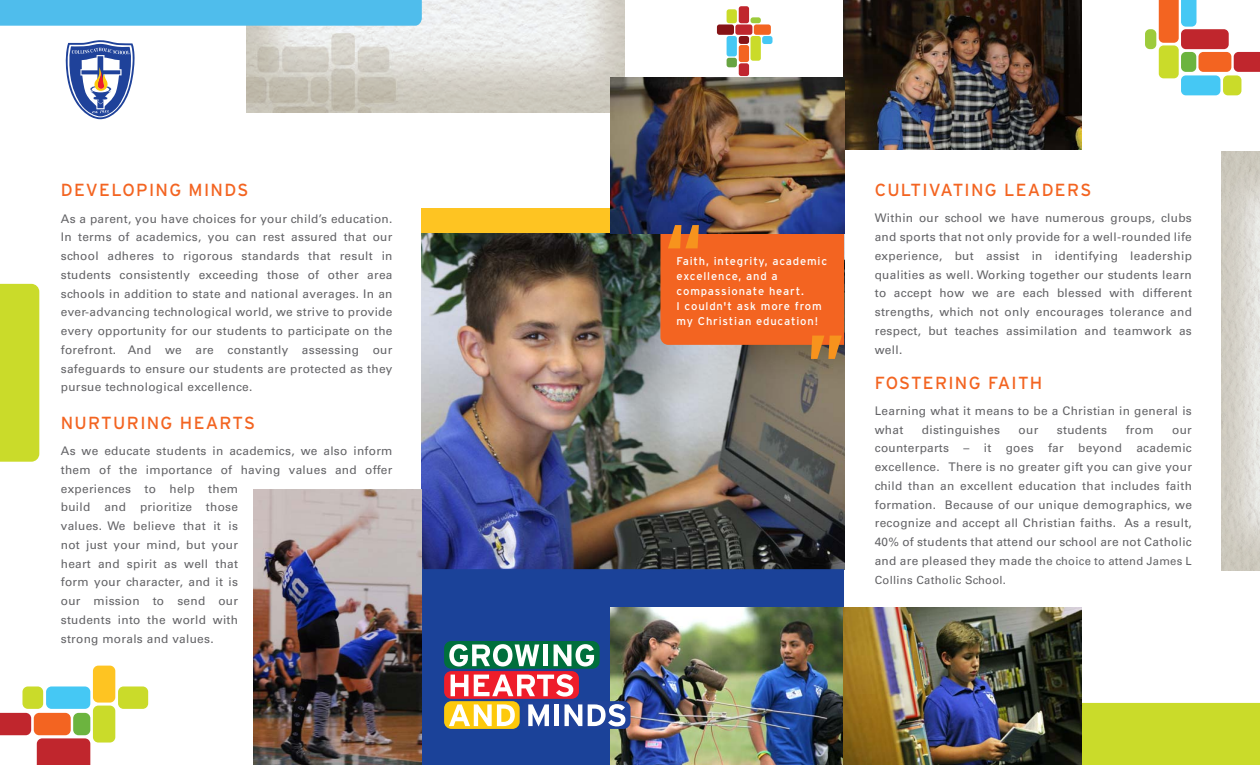
<style>
.page{position:relative;width:1260px;height:765px;background:#fff}
.page>*{position:absolute;margin:0;border:0;box-sizing:border-box;transform-origin:0 0}
.t1{font:17.5px "Interstate";letter-spacing:.075em;color:#f36421}
.t2{font:11.88px/18.8px "Univers";letter-spacing:.025em;color:#636366;text-align:justify}
.t3{font:11.25px/15px "Interstate";letter-spacing:.075em;color:#fff}
.t4{font:11.25px/18.8px "Univers";letter-spacing:.025em;color:#636366}
.s1{font-size:11.88px}
</style>
<div class="page">
<img style="left:422px;top:233px;width:422px;height:336px">
<svg style="left:422px;top:607px;width:838px;height:158px"></svg>
<div style="left:422px;top:569px;width:422px;height:193px;background:#1b4299"></div>
<img style="left:246px;top:0;width:379px;height:112px">
<div style="left:0;top:0;width:422px;height:26px;background:#4fbdec"></div>
<img style="left:1222px;top:151px;width:38px;height:419px">
<div style="left:422px;top:209px;width:256px;height:24px;background:#fec422"></div>
<div style="left:1223px;top:75px;width:18px;height:20px;background:#cadb2a;border-radius:5px"></div>
<div style="left:1181px;top:75px;width:39px;height:20px;background:#45c8f4;border-radius:5px"></div>
<div style="left:1181px;top:29px;width:48px;height:20px;background:#c0262d;border-radius:5px"></div>
<div style="left:1145px;top:29px;width:11px;height:20px;background:#9dcb3b;border-radius:5px"></div>
<div style="left:1181px;top:52px;width:15px;height:20px;background:#6cb43f;border-radius:5px"></div>
<svg style="left:1234px;top:52px;width:26px;height:20px"></svg>
<div style="left:1198px;top:52px;width:33px;height:20px;background:#f36421;border-radius:5px"></div>
<svg style="left:1159px;top:0;width:38px;height:43px"></svg>
<div style="left:1159px;top:45px;width:20px;height:33px;background:#cadb2a;border-radius:5px"></div>
<div style="left:22px;top:686px;width:21px;height:23px;background:#cadb2a;border-radius:5px"></div>
<div style="left:46px;top:686px;width:44px;height:23px;background:#45c8f4;border-radius:5px"></div>
<svg style="left:37px;top:738px;width:53px;height:27px"></svg>
<div style="left:118px;top:686px;width:30px;height:23px;background:#cadb2a;border-radius:5px"></div>
<div style="left:73px;top:713px;width:17px;height:22px;background:#6cb43f;border-radius:5px"></div>
<svg style="left:0;top:713px;width:31px;height:22px"></svg>
<div style="left:34px;top:713px;width:37px;height:22px;background:#f36421;border-radius:5px"></div>
<div style="left:93px;top:706px;width:22px;height:37px;background:#cadb2a;border-radius:5px"></div>
<div style="left:93px;top:666px;width:22px;height:37px;background:#fec422;border-radius:5px"></div>
<div style="left:0;top:284px;width:39px;height:178px;background:#cadb2a"></div>
<div style="left:1082px;top:703px;width:178px;height:62px;background:#cadb2a"></div>
<svg style="left:65px;top:40px;width:70px;height:79px"></svg>
<img style="left:253px;top:490px;width:169px;height:275px">
<div style="left:727px;top:58px;width:10px;height:9px;background:#68a442;border-radius:3px"></div>
<div style="left:727px;top:36px;width:10px;height:20px;background:#45c8f4;border-radius:3px"></div>
<div style="left:762px;top:36px;width:11px;height:8px;background:#45c8f4;border-radius:3px"></div>
<div style="left:751px;top:36px;width:10px;height:25px;background:#cadb2a;border-radius:3px"></div>
<div style="left:727px;top:9px;width:10px;height:14px;background:#cadb2a;border-radius:3px"></div>
<div style="left:751px;top:17px;width:10px;height:6px;background:#9dcb3b;border-radius:3px"></div>
<div style="left:739px;top:36px;width:10px;height:8px;background:#851316;border-radius:3px"></div>
<div style="left:739px;top:63px;width:10px;height:13px;background:#c0262d;border-radius:3px"></div>
<div style="left:739px;top:45px;width:10px;height:17px;background:#f36421;border-radius:3px"></div>
<div style="left:739px;top:6px;width:10px;height:17px;background:#c0262d;border-radius:3px"></div>
<div style="left:754px;top:24px;width:17px;height:11px;background:#f36421;border-radius:3px"></div>
<div style="left:735px;top:24px;width:17px;height:11px;background:#c0262d;border-radius:3px"></div>
<div style="left:717px;top:24px;width:17px;height:11px;background:#851316;border-radius:3px"></div>
<img style="left:610px;top:608px;width:472px;height:157px">
<div style="left:444px;top:641px;width:156px;height:28px;background:#006f3c;border-radius:7px"></div>
<svg style="left:449px;top:644px;width:90px;height:22px"></svg>
<hr style="left:544px;top:645px;width:4px;height:21px;background:#fff">
<svg style="left:554px;top:644px;width:40px;height:22px"></svg>
<div style="left:444px;top:671px;width:135px;height:28px;background:#ee1d2a;border-radius:7px"></div>
<svg style="left:451px;top:675px;width:17px;height:21px"></svg>
<svg style="left:474px;top:674px;width:99px;height:23px"></svg>
<div style="left:444px;top:701px;width:76px;height:28px;background:#fdc90b;border-radius:7px"></div>
<div style="left:522px;top:701px;width:109px;height:28px;background:#1f429a;border-radius:7px"></div>
<svg style="left:449px;top:704px;width:66px;height:22px"></svg>
<svg style="left:528px;top:704px;width:21px;height:23px"></svg>
<hr style="left:555px;top:704px;width:4px;height:22px;background:#fff">
<svg style="left:565px;top:704px;width:17px;height:22px"></svg>
<svg style="left:588px;top:704px;width:37px;height:22px"></svg>
<img style="left:844px;top:0;width:237px;height:150px">
<img style="left:610px;top:78px;width:234px;height:155px">
<svg style="left:660px;top:221px;width:184px;height:138px;background:#da6731"></svg>
<p class="t1" style="left:61px;top:180px;width:189px">DEVELOPING MINDS</p>
<p class="t2" style="left:61px;top:209px;width:333px">As a parent, you have choices for your child’s education.<br>In terms of academics, you can rest assured that our school adheres to rigorous standards that result in students consistently exceeding those of other area schools in addition to state and national averages. In an ever-advancing technological world, we strive to provide every opportunity for our students to participate on the forefront. And we are constantly assessing our safeguards to ensure our students are protected as they pursue technological excellence.</p>
<p class="t1" style="left:61px;top:413px;width:196px">NURTURING HEARTS</p>
<p class="t2" style="left:61px;top:442px;width:333px;text-align:left">As we educate students in academics, we also inform them of the importance of having values and offer experiences to help them<br>build and prioritize those<br>values. We believe that it is<br>not just your mind, but your<br>heart and spirit as well that<br>form your character, and it is<br>our mission to send our<br>students into the world with<br>strong morals and values.</p>
<p class="t3" style="left:677px;top:253px;width:152px">Faith, integrity, academic excellence, and a compassionate heart.<br>I couldn't ask more from my Christian education!</p>
<p class="t1" style="left:875px;top:180px;width:218px">CULTIVATING LEADERS</p>
<p class="t2" style="left:875px;top:209px;width:319px">Within our school we have numerous groups, clubs and sports that not only provide for a well-rounded life experience, but assist in identifying leadership qualities as well. Working together our students learn to accept how we are each blessed with different strengths, which not only encourages tolerance and respect, but teaches assimilation and teamwork as well.</p>
<p class="t1" style="left:875px;top:373px;width:169px">FOSTERING FAITH</p>
<p class="t2" style="left:875px;top:401px;width:319px">Learning what it means to be a Christian in general is what</p>
<p class="t2" style="left:922px;top:420px;width:80px">distinguishes</p>
<p class="t2" style="left:1019px;top:420px;width:21px">our</p>
<p class="t2" style="left:1057px;top:420px;width:52px">students</p>
<p class="t2" style="left:1126px;top:420px;width:29px">from</p>
<p class="t2" style="left:875px;top:420px;width:319px;text-indent:297px">our counterparts – it goes far beyond academic excellence. There is no greater gift you can give your child than an excellent education that includes faith formation. Because of our unique demographics, we recognize and accept all Christian faiths. As a result, 40% of students that attend our school are not Catholic</p>
<p class="t4" style="left:875px;top:552px;width:319px"><span class="s1">and are pleased they made</span> the choice to attend James L<br>Collins Catholic School.</p>
</div>
